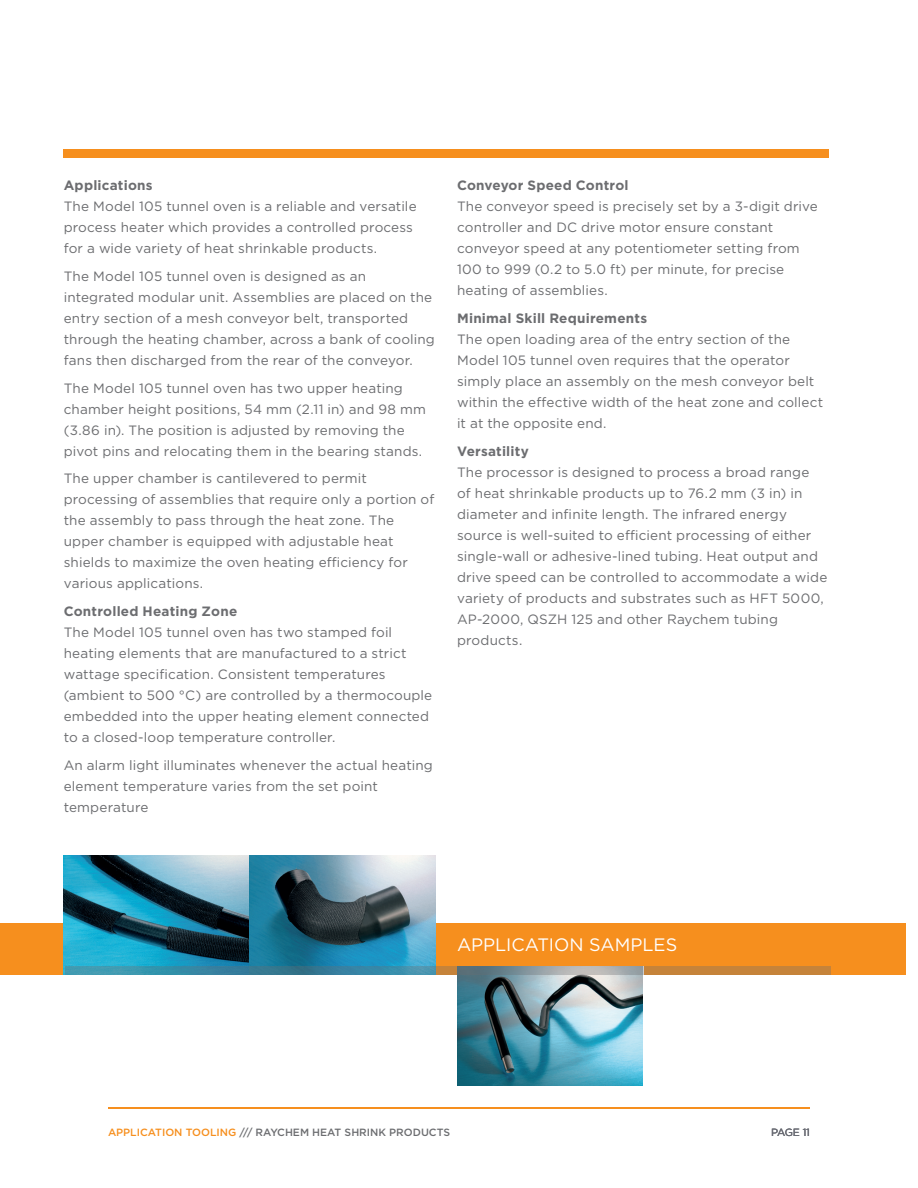
<style>
.page{position:relative;width:918px;height:1188px;background:#fff}
.page>*{position:absolute;margin:0;border:0;box-sizing:border-box;transform-origin:0 0}
.t1{font:18px "Gotham";color:#fff}
.t2{font:13.5px/21px "Gotham";letter-spacing:.01em;color:#6c6d70}
.t3{font:700 13.5px "Gotham";letter-spacing:.015em;color:#6c6d70}
.t4{font:500 10.5px "Gotham";color:#6c6d70}
.t5{font:10.5px "Gotham";letter-spacing:-.04em;color:#696b73}
.s1{color:#f68f1e}
</style>
<div class="page">
<div style="left:0;top:924px;width:906px;height:51px;background:#f68f1e"></div>
<div style="left:64px;top:150px;width:765px;height:8px;background:#f68f1e"></div>
<img style="left:64px;top:855px;width:186px;height:120px">
<svg style="left:250px;top:855px;width:186px;height:111px;background:#4e8094"></svg>
<img style="left:457px;top:975px;width:186px;height:110px">
<svg style="left:65px;top:966px;width:765px;height:9px;background:#748b85"></svg>
<hr style="left:108px;top:1107px;width:702px;height:2px;background:#f68f1e">
<p class="t3" style="left:64px;top:177px;width:90px">Applications</p>
<p class="t2" style="left:64px;top:196px;width:354px">The Model 105 tunnel oven is a reliable and versatile process heater which provides a controlled process for a wide variety of heat shrinkable products.</p>
<p class="t2" style="left:64px;top:265px;width:373px">The Model 105 tunnel oven is designed as an integrated modular unit. Assemblies are placed on the entry section of a mesh conveyor belt, transported through the heating chamber, across a bank of cooling fans then discharged from the rear of the conveyor.</p>
<p class="t2" style="left:64px;top:377px;width:364px">The Model 105 tunnel oven has two upper heating chamber height positions, 54 mm (2.11 in) and 98 mm (3.86 in). The position is adjusted by removing the pivot pins and relocating them in the bearing stands.</p>
<p class="t2" style="left:64px;top:468px;width:372px">The upper chamber is cantilevered to permit processing of assemblies that require only a portion of the assembly to pass through the heat zone. The upper chamber is equipped with adjustable heat shields to maximize the oven heating efficiency for various applications.</p>
<p class="t3" style="left:64px;top:603px;width:175px">Controlled Heating Zone</p>
<p class="t2" style="left:64px;top:622px;width:370px">The Model 105 tunnel oven has two stamped foil heating elements that are manufactured to a strict wattage specification. Consistent temperatures (ambient to 500 °C) are controlled by a thermocouple embedded into the upper heating element connected to a closed-loop temperature controller.</p>
<p class="t2" style="left:64px;top:754px;width:371px">An alarm light illuminates whenever the actual heating element temperature varies from the set point temperature</p>
<p class="t3" style="left:457px;top:177px;width:173px">Conveyor Speed Control</p>
<p class="t2" style="left:457px;top:196px;width:362px">The conveyor speed is precisely set by a 3-digit drive controller and DC drive motor ensure constant conveyor speed at any potentiometer setting from 100 to 999 (0.2 to 5.0 ft) per minute, for precise heating of assemblies.</p>
<p class="t3" style="left:457px;top:309px;width:192px">Minimal Skill Requirements</p>
<p class="t2" style="left:457px;top:328px;width:368px">The open loading area of the entry section of the Model 105 tunnel oven requires that the operator simply place an assembly on the mesh conveyor belt within the effective width of the heat zone and collect it at the opposite end.</p>
<p class="t3" style="left:457px;top:442px;width:73px">Versatility</p>
<p class="t2" style="left:457px;top:461px;width:372px">The processor is designed to process a broad range<br>of heat shrinkable products up to 76.2 mm (3 in) in diameter and infinite length. The infrared energy source is well-suited to efficient processing of either single-wall or adhesive-lined tubing. Heat output and drive speed can be controlled to accommodate a wide variety of products and substrates such as HFT 5000, AP-2000, QSZH 125 and other Raychem tubing products.</p>
<h1 class="t1" style="left:457px;top:933px;width:222px">APPLICATION SAMPLES</h1>
<p class="t4" style="left:108px;top:1125px;width:344px"><span class="s1">APPLICATION TOOLING</span> /// RAYCHEM HEAT SHRINK PRODUCTS</p>
<p class="t5" style="left:771px;top:1126px;width:40px">PAGE 11</p>
</div>
